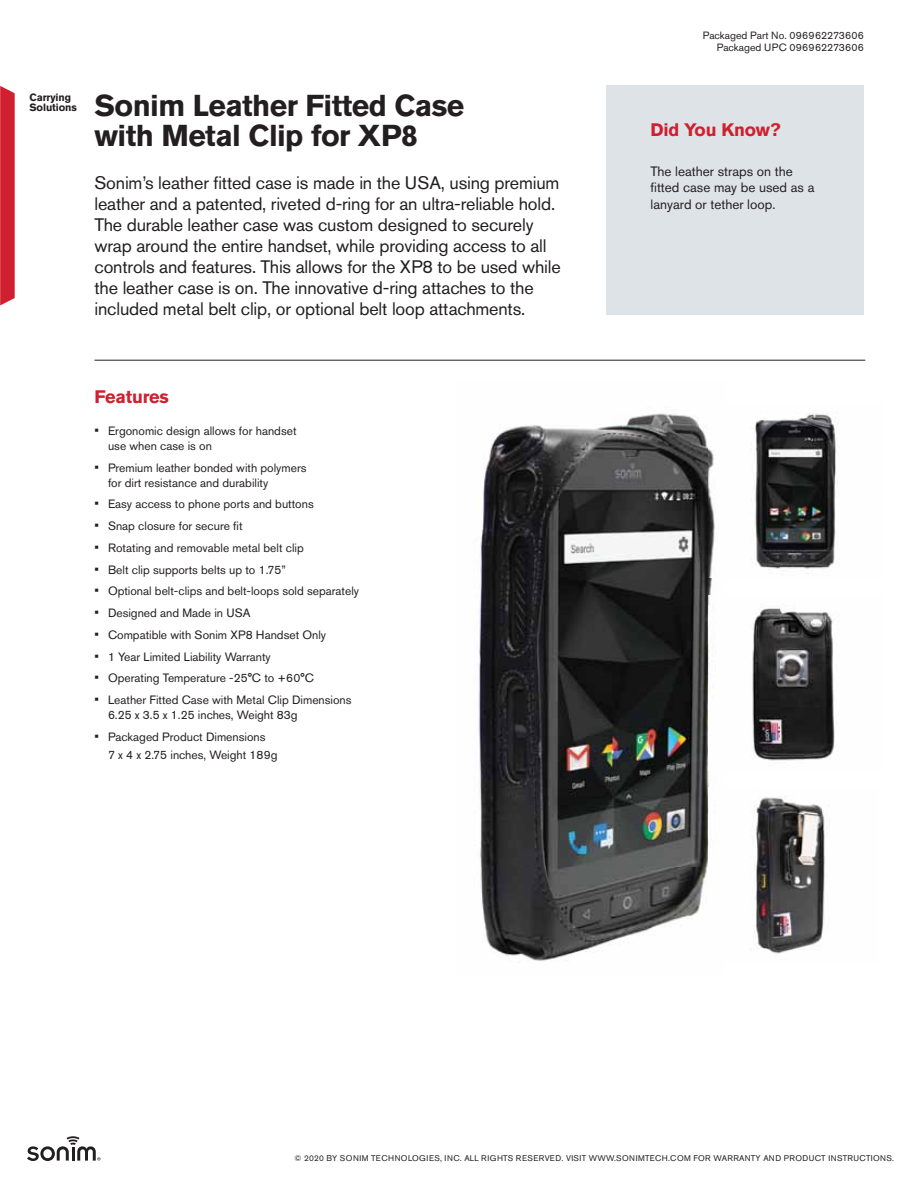
<style>
.page{position:relative;width:918px;height:1188px;background:#fff}
.page>*{position:absolute;margin:0;border:0;box-sizing:border-box;transform-origin:0 0}
.t1{font:700 30px/30px "Akzidenz Grotesk Pro";letter-spacing:-.02em;color:#231f20}
.t2{font:18px/21px "Akzidenz Grotesk Pro";letter-spacing:-.01em;color:#231f20}
.t3{font:700 18px "Akzidenz Grotesk Pro";letter-spacing:-.01em;color:#d01f2e}
.t4{font:13.5px/16.5px "Akzidenz Grotesk Pro";color:#231f20}
.t5{font:12px/15px "Akzidenz Grotesk Pro";color:#231f20}
.t6{font:10.5px/12px "Akzidenz Grotesk Pro";color:#231f20;text-align:right}
.t7{font:700 10.5px/10.5px "Akzidenz Grotesk Pro";letter-spacing:-.01em;color:#231f20}
.t8{font:8.25px "Akzidenz Grotesk Pro";letter-spacing:.05em;color:#231f20}
.s1{font-size:13.5px}
</style>
<div class="page">
<img style="left:755px;top:413px;width:83px;height:156px">
<img style="left:752px;top:607px;width:83px;height:154px">
<img style="left:754px;top:796px;width:71px;height:158px">
<img style="left:478px;top:413px;width:237px;height:548px">
<svg style="left:0;top:86px;width:15px;height:219px;background:#d22d3b"></svg>
<svg style="left:27px;top:1136px;width:73px;height:25px"></svg>
<hr style="left:94px;top:360px;width:771px;height:1px;background:#231f20">
<div style="left:606px;top:86px;width:258px;height:229px;background:#dee3e8"></div>
<p class="t7" style="left:30px;top:93px;width:49px">Carrying<br>Solutions</p>
<h1 class="t1" style="left:94px;top:93px;width:371px">Sonim Leather Fitted Case with Metal Clip for XP8</h1>
<p class="t2" style="left:94px;top:174px;width:468px">Sonim’s leather fitted case is made in the USA, using premium leather and a patented, riveted d-ring for an ultra-reliable hold.<br>The durable leather case was custom designed to securely wrap around the entire handset, while providing access to all controls and features. This allows for the XP8 to be used while the leather case is on. The innovative d-ring attaches to the included metal belt clip, or optional belt loop attachments.</p>
<h2 class="t3" style="left:94px;top:390px;width:76px">Features</h2>
<p class="t5" style="left:108px;top:424px;width:190px;text-indent:-14px"><span class="s1">•</span> Ergonomic design allows for handset use when case is on</p>
<p class="t5" style="left:108px;top:461px;width:200px;text-indent:-14px"><span class="s1">•</span> Premium leather bonded with polymers for dirt resistance and durability</p>
<p class="t5" style="left:94px;top:498px;width:221px"><span class="s1">•</span> Easy access to phone ports and buttons</p>
<p class="t5" style="left:94px;top:520px;width:150px"><span class="s1">•</span> Snap closure for secure fit</p>
<p class="t5" style="left:94px;top:541px;width:211px"><span class="s1">•</span> Rotating and removable metal belt clip</p>
<p class="t5" style="left:94px;top:563px;width:193px"><span class="s1">•</span> Belt clip supports belts up to 1.75”</p>
<p class="t5" style="left:94px;top:585px;width:266px"><span class="s1">•</span> Optional belt-clips and belt-loops sold separately</p>
<p class="t5" style="left:94px;top:607px;width:158px"><span class="s1">•</span> Designed and Made in USA</p>
<p class="t5" style="left:94px;top:628px;width:233px"><span class="s1">•</span> Compatible with Sonim XP8 Handset Only</p>
<p class="t5" style="left:94px;top:650px;width:178px"><span class="s1">•</span> 1 Year Limited Liability Warranty</p>
<p class="t5" style="left:94px;top:672px;width:221px"><span class="s1">•</span> Operating Temperature -25°C to +60°C</p>
<p class="t5" style="left:108px;top:694px;width:245px;text-indent:-14px"><span class="s1">•</span> Leather Fitted Case with Metal Clip Dimensions<br>6.25 x 3.5 x 1.25 inches, Weight 83g</p>
<p class="t5" style="left:108px;top:729px;width:171px;line-height:18px;text-indent:-14px"><span class="s1">•</span> Packaged Product Dimensions<br>7 x 4 x 2.75 inches, Weight 189g</p>
<p class="t6" style="left:703px;top:31px;width:163px">Packaged Part No. 096962273606<br>Packaged UPC 096962273606</p>
<h2 class="t3" style="left:651px;top:124px;width:132px">Did You Know?</h2>
<p class="t4" style="left:651px;top:164px;width:165px">The leather straps on the fitted case may be used as a lanyard or tether loop.</p>
<p class="t8" style="left:295px;top:1155px;width:601px">© 2020 BY SONIM TECHNOLOGIES, INC. ALL RIGHTS RESERVED. VISIT WWW.SONIMTECH.COM FOR WARRANTY AND PRODUCT INSTRUCTIONS.</p>
</div>
